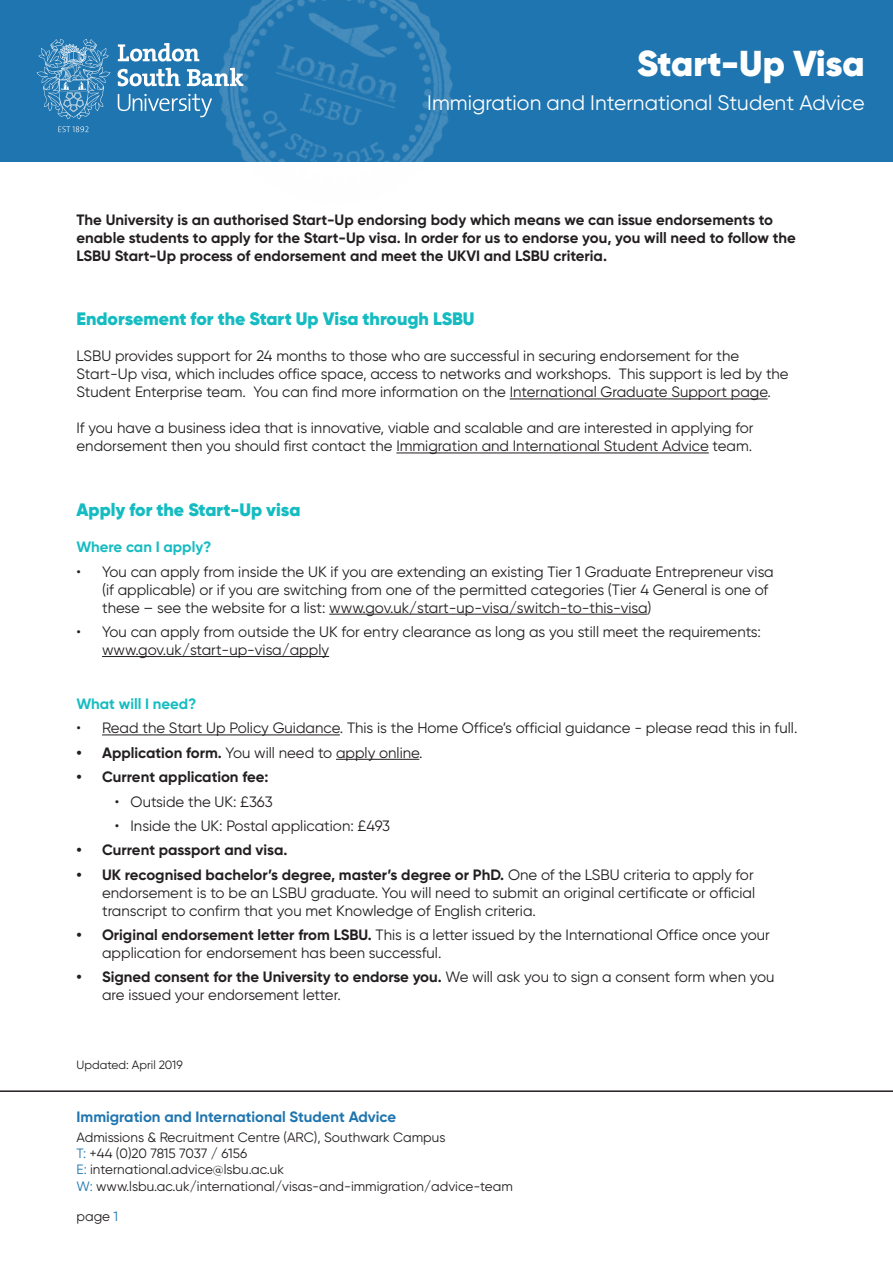
<style>
.page{position:relative;width:893px;height:1263px;background:#fff}
.page>*{position:absolute;margin:0;border:0;box-sizing:border-box;transform-origin:0 0}
.t1{font:900 36px "Gilroy";letter-spacing:-.005em;color:#fff}
.t2{font:21px "Gilroy";color:#fff}
.t3{font:900 18px "Gilroy";color:#14bcc1}
.t4{font:15px/18px "Gilroy";color:#231f20}
.t5{font:700 15px/18px "Gilroy";color:#231f20}
.t6{font:700 15px "Gilroy";color:#1f75af}
.t7{font:700 15px "Gilroy";color:#14bcc1}
.t8{font:13.5px/16.2px "Gilroy";color:#231f20}
.t9{font:12px "Gilroy";color:#231f20}
.s1{font-weight:700}
.s2{color:#1f75af}
</style>
<div class="page">
<hr style="left:0;top:1090px;width:893px;height:2px;background:#231f20">
<div style="left:0;top:0;width:893px;height:161px;background:#1f75af"></div>
<svg style="left:58px;top:126px;width:31px;height:6px"></svg>
<svg style="left:118px;top:43px;width:48px;height:19px"></svg>
<svg style="left:118px;top:68px;width:48px;height:44px"></svg>
<svg style="left:37px;top:39px;width:74px;height:80px"></svg>
<img style="left:166px;top:0;width:340px;height:162px">
<hr style="left:510px;top:399px;width:258px;height:1px;background:#231f20">
<hr style="left:396px;top:453px;width:313px;height:1px;background:#231f20">
<hr style="left:329px;top:614px;width:319px;height:1px;background:#231f20">
<hr style="left:102px;top:656px;width:227px;height:1px;background:#231f20">
<hr style="left:102px;top:734px;width:238px;height:1px;background:#231f20">
<hr style="left:336px;top:759px;width:83px;height:1px;background:#231f20">
<h1 class="t1" style="left:637px;top:41px;width:229px">Start-Up Visa</h1>
<h2 class="t2" style="left:427px;top:90px;width:439px">Immigration and International Student Advice</h2>
<p class="t5" style="left:77px;top:210px;width:721px">The University is an authorised Start-Up endorsing body which means we can issue endorsements to enable students to apply for the Start-Up visa. In order for us to endorse you, you will need to follow the<br>LSBU Start-Up process of endorsement and meet the UKVI and LSBU criteria.</p>
<p class="t3" style="left:77px;top:308px;width:400px">Endorsement for the Start Up Visa through LSBU</p>
<p class="t4" style="left:77px;top:347px;width:714px">LSBU provides support for 24 months to those who are successful in securing endorsement for the<br>Start-Up visa, which includes office space, access to networks and workshops. This support is led by the<br>Student Enterprise team. You can find more information on the International Graduate Support page.</p>
<p class="t4" style="left:77px;top:419px;width:678px">If you have a business idea that is innovative, viable and scalable and are interested in applying for endorsement then you should first contact the Immigration and International Student Advice team.</p>
<p class="t3" style="left:77px;top:498px;width:225px">Apply for the Start-Up visa</p>
<p class="t7" style="left:77px;top:538px;width:136px">Where can I apply?</p>
<p class="t4" style="left:102px;top:562px;width:673px;text-indent:-26px">• You can apply from inside the UK if you are extending an existing Tier 1 Graduate Entrepreneur visa (if applicable) or if you are switching from one of the permitted categories (Tier 4 General is one of these – see the website for a list: www.gov.uk/start-up-visa/switch-to-this-visa)</p>
<p class="t4" style="left:102px;top:623px;width:660px;text-indent:-26px">• You can apply from outside the UK for entry clearance as long as you still meet the requirements: www.gov.uk/start-up-visa/apply</p>
<p class="t7" style="left:77px;top:694px;width:121px">What will I need?</p>
<p class="t4" style="left:77px;top:719px;width:722px">• Read the Start Up Policy Guidance. This is the Home Office’s official guidance - please read this in full.</p>
<p class="t4" style="left:77px;top:743px;width:348px"><span class="s1">• Application form.</span> You will need to apply online.</p>
<p class="t5" style="left:77px;top:768px;width:193px">• Current application fee:</p>
<p class="t4" style="left:115px;top:792px;width:159px">• Outside the UK: £363</p>
<p class="t4" style="left:115px;top:816px;width:277px">• Inside the UK: Postal application: £493</p>
<p class="t5" style="left:77px;top:841px;width:212px">• Current passport and visa.</p>
<p class="t4" style="left:102px;top:865px;width:655px;text-align:justify;text-indent:-26px"><span class="s1">• UK recognised bachelor’s degree, master’s degree or PhD.</span> One of the LSBU criteria to apply for endorsement is to be an LSBU graduate. You will need to submit an original certificate or official transcript to confirm that you met Knowledge of English criteria.</p>
<p class="t4" style="left:102px;top:926px;width:669px;text-indent:-26px"><span class="s1">• Original endorsement letter from LSBU.</span> This is a letter issued by the International Office once your application for endorsement has been successful.</p>
<p class="t4" style="left:102px;top:968px;width:674px;text-indent:-26px"><span class="s1">• Signed consent for the University to endorse you.</span> We will ask you to sign a consent form when you are issued your endorsement letter.</p>
<p class="t9" style="left:77px;top:1057px;width:108px">Updated: April 2019</p>
<p class="t6" style="left:77px;top:1107px;width:321px">Immigration and International Student Advice</p>
<p class="t8" style="left:77px;top:1129px;width:438px">Admissions &amp; Recruitment Centre (ARC), Southwark Campus<br><span class="s2">T:</span> +44 (0)20 7815 7037 / 6156<br><span class="s2">E:</span> international.advice@lsbu.ac.uk<br><span class="s2">W:</span> www.lsbu.ac.uk/international/visas-and-immigration/advice-team</p>
<p class="t8" style="left:77px;top:1208px;width:43px">page <span class="s2">1</span></p>
</div>
